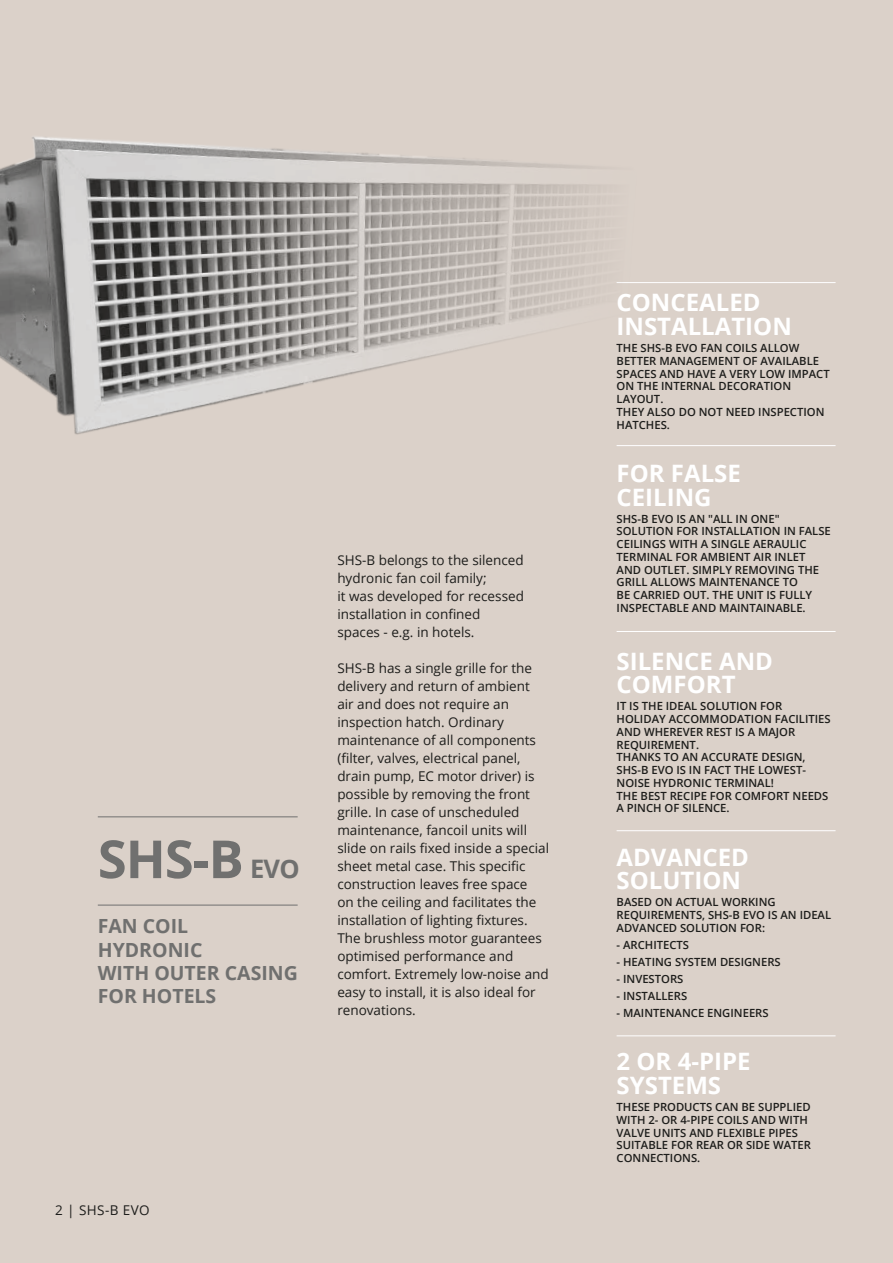
<style>
.page{position:relative;width:893px;height:1263px;background:#dbd1c9}
.page>*{position:absolute;margin:0;border:0;box-sizing:border-box;transform-origin:0 0}
.t1{font:700 52.5px "Open Sans";color:#70706f}
.t2{font:700 24px/23.7px "Open Sans";color:#fff}
.t3{font:700 19.5px/23.4px "Open Sans";color:#70706f}
.t4{font:13.5px/18px "Open Sans";color:#1d1d1b}
.t5{font:600 11.25px/12.8px "Open Sans";color:#1d1d1b}
.s1{font-size:25.5px}
</style>
<div class="page">
<hr style="left:98px;top:816px;width:200px;height:1px;background:#70706f">
<hr style="left:98px;top:905px;width:200px;height:1px;background:#70706f">
<hr style="left:617px;top:282px;width:219px;height:1px;background:#fff">
<hr style="left:617px;top:445px;width:219px;height:1px;background:#fff">
<hr style="left:617px;top:631px;width:219px;height:1px;background:#fff">
<hr style="left:617px;top:830px;width:219px;height:1px;background:#fff">
<hr style="left:617px;top:1035px;width:219px;height:1px;background:#fff">
<img style="left:0;top:136px;width:617px;height:310px">
<h1 class="t1" style="left:98px;top:822px;width:203px">SHS-B <span class="s1">EVO</span></h1>
<h3 class="t3" style="left:98px;top:914px;width:202px">FAN COIL<br>HYDRONIC<br>WITH OUTER CASING<br>FOR HOTELS</h3>
<p class="t4" style="left:337px;top:550px;width:188px">SHS-B belongs to the silenced hydronic fan coil family;<br>it was developed for recessed installation in confined spaces - e.g. in hotels.</p>
<p class="t4" style="left:337px;top:658px;width:213px">SHS-B has a single grille for the delivery and return of ambient air and does not require an inspection hatch. Ordinary maintenance of all components (filter, valves, electrical panel, drain pump, EC motor driver) is possible by removing the front grille. In case of unscheduled maintenance, fancoil units will slide on rails fixed inside a special sheet metal case. This specific construction leaves free space<br>on the ceiling and facilitates the installation of lighting fixtures.<br>The brushless motor guarantees optimised performance and comfort. Extremely low-noise and easy to install, it is also ideal for renovations.</p>
<p class="t4" style="left:55px;top:1201px;width:96px">2 | SHS-B EVO</p>
<h2 class="t2" style="left:617px;top:290px;width:177px">CONCEALED<br>INSTALLATION</h2>
<p class="t5" style="left:617px;top:341px;width:215px">THE SHS-B EVO FAN COILS ALLOW<br>BETTER MANAGEMENT OF AVAILABLE<br>SPACES AND HAVE A VERY LOW IMPACT<br>ON THE INTERNAL DECORATION<br>LAYOUT.<br>THEY ALSO DO NOT NEED INSPECTION<br>HATCHES.</p>
<h2 class="t2" style="left:617px;top:461px;width:126px">FOR FALSE<br>CEILING</h2>
<p class="t5" style="left:617px;top:512px;width:216px">SHS-B EVO IS AN "ALL IN ONE"<br>SOLUTION FOR INSTALLATION IN FALSE<br>CEILINGS WITH A SINGLE AERAULIC<br>TERMINAL FOR AMBIENT AIR INLET<br>AND OUTLET. SIMPLY REMOVING THE<br>GRILL ALLOWS MAINTENANCE TO<br>BE CARRIED OUT. THE UNIT IS FULLY<br>INSPECTABLE AND MAINTAINABLE.</p>
<h2 class="t2" style="left:617px;top:648px;width:158px">SILENCE AND<br>COMFORT</h2>
<p class="t5" style="left:617px;top:699px;width:216px">IT IS THE IDEAL SOLUTION FOR<br>HOLIDAY ACCOMMODATION FACILITIES<br>AND WHEREVER REST IS A MAJOR<br>REQUIREMENT.<br>THANKS TO AN ACCURATE DESIGN,<br>SHS-B EVO IS IN FACT THE LOWEST-<br>NOISE HYDRONIC TERMINAL!<br>THE BEST RECIPE FOR COMFORT NEEDS<br>A PINCH OF SILENCE.</p>
<h2 class="t2" style="left:617px;top:844px;width:134px">ADVANCED<br>SOLUTION</h2>
<p class="t5" style="left:617px;top:896px;width:216px">BASED ON ACTUAL WORKING<br>REQUIREMENTS, SHS-B EVO IS AN IDEAL<br>ADVANCED SOLUTION FOR:</p>
<p class="t5" style="left:617px;top:938px;width:74px">- ARCHITECTS</p>
<p class="t5" style="left:617px;top:955px;width:166px">- HEATING SYSTEM DESIGNERS</p>
<p class="t5" style="left:617px;top:972px;width:68px">- INVESTORS</p>
<p class="t5" style="left:617px;top:989px;width:72px">- INSTALLERS</p>
<p class="t5" style="left:617px;top:1006px;width:154px">- MAINTENANCE ENGINEERS</p>
<h2 class="t2" style="left:617px;top:1049px;width:136px">2 OR 4-PIPE<br>SYSTEMS</h2>
<p class="t5" style="left:617px;top:1100px;width:196px">THESE PRODUCTS CAN BE SUPPLIED<br>WITH 2- OR 4-PIPE COILS AND WITH<br>VALVE UNITS AND FLEXIBLE PIPES<br>SUITABLE FOR REAR OR SIDE WATER<br>CONNECTIONS.</p>
</div>
